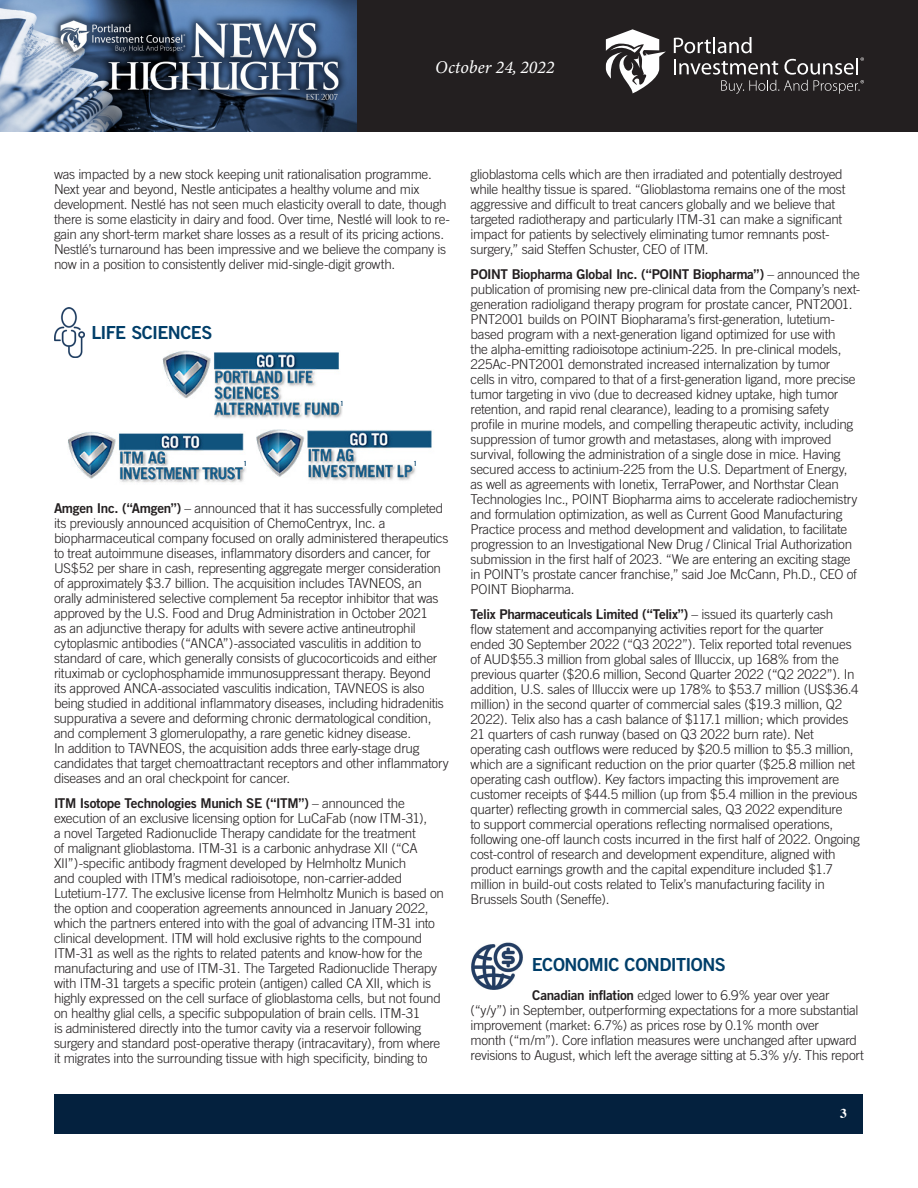
<style>
.page{position:relative;width:918px;height:1188px;background:#fff}
.page>*{position:absolute;margin:0;border:0;box-sizing:border-box;transform-origin:0 0}
.Article_-_Body{font:18px "Trade Gothic Bold Two";letter-spacing:-.03em;color:#003e69}
.t1{font:italic 18px "Minion Variable Concept";color:#fff}
.Article_-_Body-2{font:300 13.5px/15px "Trade Gothic";letter-spacing:-.025em;color:#231f20}
.t2{font:700 13.5px "Times";color:#fff}
.t3{font:7.05px "Trade Gothic Bold Cond Twenty";color:#003e69}
.s1{font-family:"Trade Gothic Bold Two";font-weight:400}
</style>
<div class="page">
<div style="left:356px;top:0;width:562px;height:132px;background:#231f20"></div>
<img style="left:0;top:0;width:356px;height:132px">
<svg style="left:674px;top:37px;width:190px;height:57px"></svg>
<svg style="left:606px;top:29px;width:60px;height:64px"></svg>
<div style="left:55px;top:1094px;width:808px;height:39px;background:#04213e"></div>
<img style="left:54px;top:307px;width:31px;height:51px">
<img style="left:257px;top:430px;width:175px;height:51px">
<img style="left:68px;top:432px;width:178px;height:51px">
<img style="left:163px;top:350px;width:179px;height:68px">
<img style="left:471px;top:942px;width:52px;height:48px">
<h1 class="t1" style="left:435px;top:55px;width:121px">October 24, 2022</h1>
<p class="Article_-_Body-2" style="left:54px;top:167px;width:397px">was impacted by a new stock keeping unit rationalisation programme.<br>Next year and beyond, Nestle anticipates a healthy volume and mix development. Nestlé has not seen much elasticity overall to date, though there is some elasticity in dairy and food. Over time, Nestlé will look to re&shy;gain any short-term market share losses as a result of its pricing actions.<br>Nestlé’s turnaround has been impressive and we believe the company is now in a position to consistently deliver mid-single-digit growth.</p>
<p class="Article_-_Body" style="left:91px;top:322px;width:122px">LIFE SCIENCES</p>
<p class="t3" style="left:341px;top:399px;width:5px">1</p>
<p class="t3" style="left:244px;top:459px;width:5px">1</p>
<p class="t3" style="left:414px;top:460px;width:5px">1</p>
<p class="Article_-_Body-2" style="left:54px;top:501px;width:396px"><span class="s1">Amgen Inc. (“Amgen”)</span> – announced that it has successfully completed its previously announced acquisition of ChemoCentryx, Inc. a biopharmaceutical company focused on orally administered therapeutics to treat autoimmune diseases, inflammatory disorders and cancer, for US$52 per share in cash, representing aggregate merger consideration of approximately $3.7 billion. The acquisition includes TAVNEOS, an orally administered selective complement 5a receptor inhibitor that was approved by the U.S. Food and Drug Administration in October 2021<br>as an adjunctive therapy for adults with severe active antineutrophil cytoplasmic antibodies (“ANCA”)-associated vasculitis in addition to standard of care, which generally consists of glucocorticoids and either rituximab or cyclophosphamide immunosuppressant therapy. Beyond<br>its approved ANCA-associated vasculitis indication, TAVNEOS is also being studied in additional inflammatory diseases, including hidradenitis suppurativa a severe and deforming chronic dermatological condition, and complement 3 glomerulopathy, a rare genetic kidney disease.<br>In addition to TAVNEOS, the acquisition adds three early-stage drug candidates that target chemoattractant receptors and other inflammatory diseases and an oral checkpoint for cancer.</p>
<p class="Article_-_Body-2" style="left:54px;top:795px;width:392px"><span class="s1">ITM Isotope Technologies Munich SE (“ITM”)</span> – announced the execution of an exclusive licensing option for LuCaFab (now ITM-31),<br>a novel Targeted Radionuclide Therapy candidate for the treatment<br>of malignant glioblastoma. ITM-31 is a carbonic anhydrase XII (“CA XII”)-specific antibody fragment developed by Helmholtz Munich<br>and coupled with ITM’s medical radioisotope, non-carrier-added Lutetium-177. The exclusive license from Helmholtz Munich is based on the option and cooperation agreements announced in January 2022, which the partners entered into with the goal of advancing ITM-31 into clinical development. ITM will hold exclusive rights to the compound ITM-31 as well as the rights to related patents and know-how for the manufacturing and use of ITM-31. The Targeted Radionuclide Therapy with ITM-31 targets a specific protein (antigen) called CA XII, which is highly expressed on the cell surface of glioblastoma cells, but not found on healthy glial cells, a specific subpopulation of brain cells. ITM-31<br>is administered directly into the tumor cavity via a reservoir following surgery and standard post-operative therapy (intracavitary), from where it migrates into the surrounding tissue with high specificity, binding to</p>
<p class="Article_-_Body-2" style="left:471px;top:167px;width:376px">glioblastoma cells which are then irradiated and potentially destroyed while healthy tissue is spared. “Glioblastoma remains one of the most aggressive and difficult to treat cancers globally and we believe that targeted radiotherapy and particularly ITM-31 can make a significant impact for patients by selectively eliminating tumor remnants post&shy;surgery,” said Steffen Schuster, CEO of ITM.</p>
<p class="Article_-_Body-2" style="left:471px;top:266px;width:391px"><span class="s1">POINT Biopharma Global Inc. (“POINT Biopharma”)</span> – announced the publication of promising new pre-clinical data from the Company’s next&shy;generation radioligand therapy program for prostate cancer, PNT2001.<br>PNT2001 builds on POINT Biopharama’s first-generation, lutetium&shy;based program with a next-generation ligand optimized for use with<br>the alpha-emitting radioisotope actinium-225. In pre-clinical models, 225Ac-PNT2001 demonstrated increased internalization by tumor<br>cells in vitro, compared to that of a first-generation ligand, more precise tumor targeting in vivo (due to decreased kidney uptake, high tumor retention, and rapid renal clearance), leading to a promising safety profile in murine models, and compelling therapeutic activity, including suppression of tumor growth and metastases, along with improved survival, following the administration of a single dose in mice. Having secured access to actinium-225 from the U.S. Department of Energy, as well as agreements with Ionetix, TerraPower, and Northstar Clean Technologies Inc., POINT Biopharma aims to accelerate radiochemistry and formulation optimization, as well as Current Good Manufacturing Practice process and method development and validation, to facilitate progression to an Investigational New Drug / Clinical Trial Authorization submission in the first half of 2023. “We are entering an exciting stage in POINT’s prostate cancer franchise,” said Joe McCann, Ph.D., CEO of POINT Biopharma.</p>
<p class="Article_-_Body-2" style="left:471px;top:606px;width:391px"><span class="s1">Telix Pharmaceuticals Limited (“Telix”)</span> – issued its quarterly cash<br>flow statement and accompanying activities report for the quarter ended 30 September 2022 (“Q3 2022”). Telix reported total revenues of AUD$55.3 million from global sales of Illuccix, up 168% from the previous quarter ($20.6 million, Second Quarter 2022 (“Q2 2022”). In addition, U.S. sales of Illuccix were up 178% to $53.7 million (US$36.4 million) in the second quarter of commercial sales ($19.3 million, Q2<br>2022). Telix also has a cash balance of $117.1 million; which provides 21 quarters of cash runway (based on Q3 2022 burn rate). Net operating cash outflows were reduced by $20.5 million to $5.3 million, which are a significant reduction on the prior quarter ($25.8 million net operating cash outflow). Key factors impacting this improvement are customer receipts of $44.5 million (up from $5.4 million in the previous quarter) reflecting growth in commercial sales, Q3 2022 expenditure<br>to support commercial operations reflecting normalised operations, following one-off launch costs incurred in the first half of 2022. Ongoing cost-control of research and development expenditure, aligned with product earnings growth and the capital expenditure included $1.7 million in build-out costs related to Telix’s manufacturing facility in Brussels South (Seneffe).</p>
<p class="Article_-_Body" style="left:532px;top:953px;width:195px">ECONOMIC CONDITIONS</p>
<p class="Article_-_Body-2" style="left:471px;top:987px;width:395px;text-indent:62px"><span class="s1">Canadian inflation</span> edged lower to 6.9% year over year (“y/y”) in September, outperforming expectations for a more substantial improvement (market: 6.7%) as prices rose by 0.1% month over<br>month (“m/m”). Core inflation measures were unchanged after upward revisions to August, which left the average sitting at 5.3% y/y. This report</p>
<p class="t2" style="left:840px;top:1100px;width:8px">3</p>
</div>
